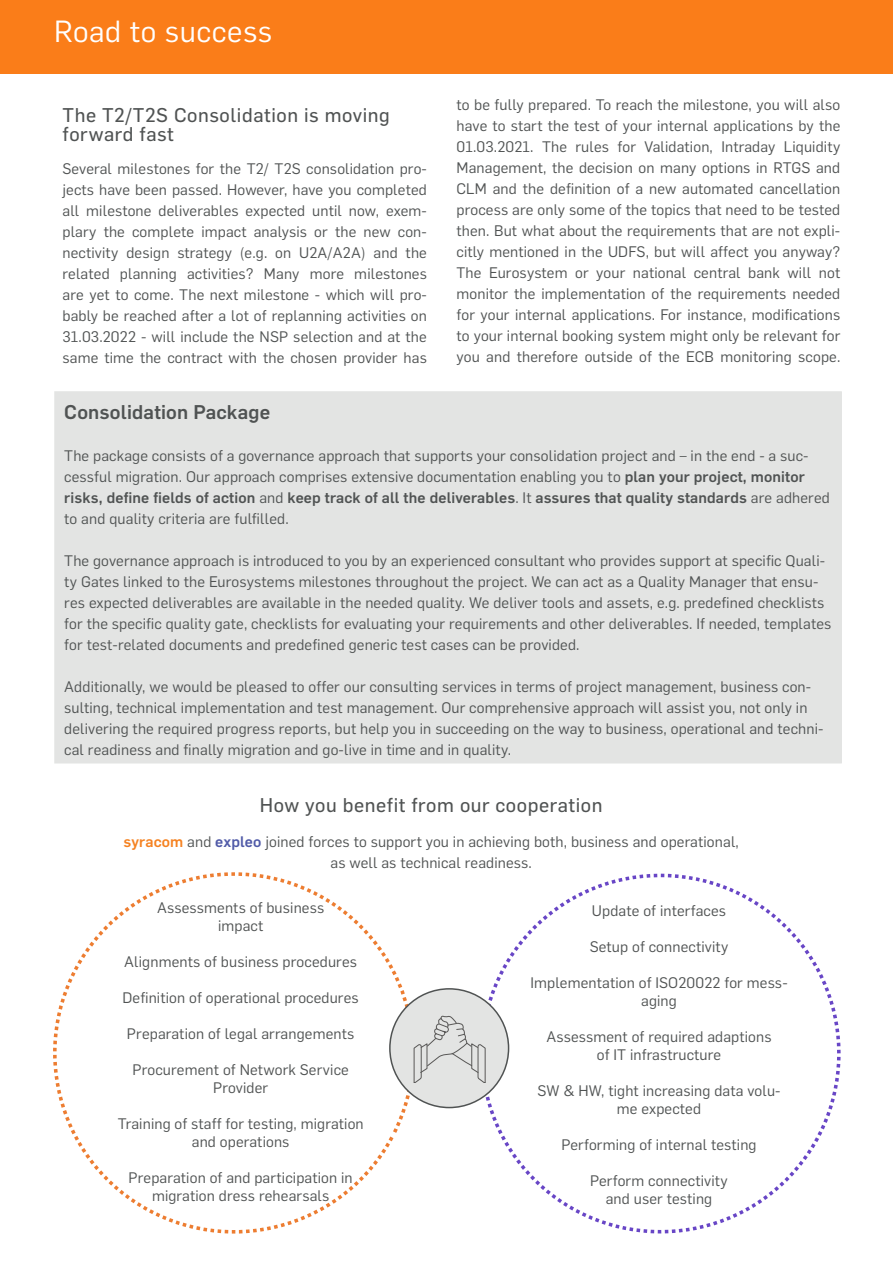
<style>
.page{position:relative;width:893px;height:1263px;background:#fff}
.page>*{position:absolute;margin:0;border:0;box-sizing:border-box;transform-origin:0 0}
.Headline_1_orange{font:30px "Flama";letter-spacing:.02em;color:#fff}
.Zwischenüberschrift{font:19.5px/19.5px "Flama Basic";letter-spacing:.03em;color:#505353}
.Fließtext{font:500 19.5px "Flama";letter-spacing:.01em;color:#505353}
.Fließtext-2{font:15px/21px "Flama";letter-spacing:.01em;color:#505353;text-align:center}
.Zwischenüberschrift-2{font:15px/21px "Flama";letter-spacing:.01em;color:#505353;text-align:center}
.s1{font-weight:500}
.s2{font-weight:500;color:#f58221}
.s3{font-weight:500;color:#515ba8}
</style>
<div class="page">
<div style="left:0;top:0;width:893px;height:74px;background:#fa7d19"></div>
<div style="left:55px;top:392px;width:786px;height:371px;background:#e3e4e3"></div>
<div style="left:54px;top:391px;width:788px;height:372px;border:2px solid #e3e4e3"></div>
<svg style="left:479px;top:873px;width:361px;height:360px"></svg>
<svg style="left:53px;top:872px;width:362px;height:361px"></svg>
<div style="left:390px;top:989px;width:119px;height:118px;background:#e3e4e3;border-radius:50%"></div>
<div style="left:389px;top:988px;width:120px;height:120px;border:2px solid #505353;border-radius:50%"></div>
<svg style="left:413px;top:1015px;width:72px;height:68px"></svg>
<p class="Headline_1_orange" style="left:54px;top:10px;width:220px">Road to success</p>
<p class="Fließtext-2" style="left:457px;top:93px;width:385px;text-align:justify">to be fully prepared. To reach the milestone, you will also have to start the test of your internal applications by the 01.03.2021. The rules for Validation, Intraday Liquidity Management, the decision on many options in RTGS and CLM and the definition of a new automated cancellation process are only some of the topics that need to be tested then. But what about the requirements that are not expli&shy;citly mentioned in the UDFS, but will affect you anyway?<br>The Eurosystem or your national central bank will not monitor the implementation of the requirements needed for your internal applications. For instance, modifications to your internal booking system might only be relevant for you and therefore outside of the ECB monitoring scope.</p>
<p class="Zwischenüberschrift" style="left:63px;top:104px;width:329px">The T2/T2S Consolidation is moving forward fast</p>
<p class="Fließtext-2" style="left:63px;top:157px;width:366px;text-align:justify">Several milestones for the T2/ T2S consolidation pro&shy;jects have been passed. However, have you completed all milestone deliverables expected until now, exem&shy;plary the complete impact analysis or the new con&shy;nectivity design strategy (e.g. on U2A/A2A) and the related planning activities? Many more milestones are yet to come. The next milestone - which will pro&shy;bably be reached after a lot of replanning activities on 31.03.2022 - will include the NSP selection and at the same time the contract with the chosen provider has</p>
<p class="Fließtext" style="left:64px;top:398px;width:207px">Consolidation Package</p>
<p class="Fließtext-2" style="left:64px;top:444px;width:767px;text-align:left">The package consists of a governance approach that supports your consolidation project and – in the end - a suc&shy;cessful migration. Our approach comprises extensive documentation enabling you to <span class="s1">plan your project, monitor risks, define fields of action</span> and <span class="s1">keep track of all the deliverables</span>. It <span class="s1">assures that quality standards</span> are adhered to and quality criteria are fulfilled.</p>
<p class="Fließtext-2" style="left:64px;top:549px;width:769px;text-align:left">The governance approach is introduced to you by an experienced consultant who provides support at specific Quali&shy;ty Gates linked to the Eurosystems milestones throughout the project. We can act as a Quality Manager that ensu&shy;res expected deliverables are available in the needed quality. We deliver tools and assets, e.g. predefined checklists for the specific quality gate, checklists for evaluating your requirements and other deliverables. If needed, templates for test-related documents and predefined generic test cases can be provided.</p>
<p class="Fließtext-2" style="left:64px;top:675px;width:761px;text-align:left">Additionally, we would be pleased to offer our consulting services in terms of project management, business con&shy;sulting, technical implementation and test management. Our comprehensive approach will assist you, not only in delivering the required progress reports, but help you in succeeding on the way to business, operational and techni&shy;cal readiness and finally migration and go-live in time and in quality.</p>
<p class="Zwischenüberschrift" style="left:260px;top:794px;width:344px">How you benefit from our cooperation</p>
<p class="Zwischenüberschrift-2" style="left:123px;top:830px;width:617px"><span class="s2">syracom</span> and <span class="s3">expleo</span> joined forces to support you in achieving both, business and operational, as well as technical readiness.</p>
<p class="Fließtext-2" style="left:157px;top:898px;width:169px;line-height:18px">Assessments of business impact</p>
<p class="Fließtext-2" style="left:124px;top:950px;width:234px">Alignments of business procedures</p>
<p class="Fließtext-2" style="left:123px;top:986px;width:238px">Definition of operational procedures</p>
<p class="Fließtext-2" style="left:127px;top:1022px;width:229px">Preparation of legal arrangements</p>
<p class="Fließtext-2" style="left:133px;top:1060px;width:218px;line-height:18px">Procurement of Network Service<br>Provider</p>
<p class="Fließtext-2" style="left:118px;top:1114px;width:248px;line-height:18px">Training of staff for testing, migration and operations</p>
<p class="Fließtext-2" style="left:129px;top:1168px;width:226px;line-height:18px">Preparation of and participation in migration dress rehearsals</p>
<p class="Fließtext-2" style="left:592px;top:899px;width:136px">Update of interfaces</p>
<p class="Fließtext-2" style="left:590px;top:935px;width:140px">Setup of connectivity</p>
<p class="Fließtext-2" style="left:530px;top:972px;width:259px;line-height:18px">Implementation of ISO20022 for mess&shy;aging</p>
<p class="Fließtext-2" style="left:546px;top:1026px;width:227px;line-height:18px">Assessment of required adaptions of IT infrastructure</p>
<p class="Fließtext-2" style="left:537px;top:1080px;width:245px;line-height:18px">SW &amp; HW, tight increasing data volu&shy;me expected</p>
<p class="Fließtext-2" style="left:561px;top:1133px;width:197px">Performing of internal testing</p>
<p class="Fließtext-2" style="left:590px;top:1170px;width:139px;line-height:18px">Perform connectivity and user testing</p>
</div>
